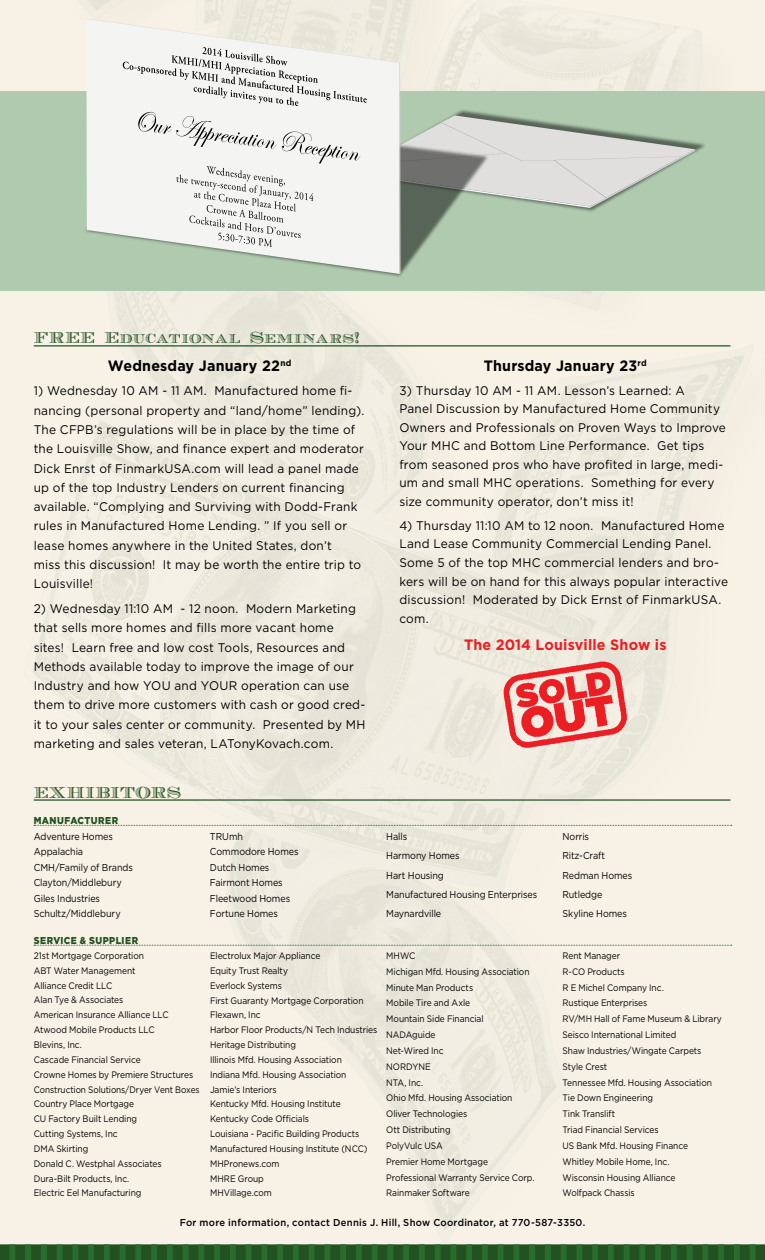
<style>
.page{position:relative;width:765px;height:1260px;background:#fff}
.page>*{position:absolute;margin:0;border:0;box-sizing:border-box;transform-origin:0 0}
.t1{font:16.25px "Ecuyer DAX";letter-spacing:.05em;color:#215220}
.t2{font:700 15px "Gotham";letter-spacing:.015em;color:#000;scale:.95 1}
.t3{font:700 15px "Gotham";letter-spacing:.01em;color:#ed1d24;scale:.95 1}
.t4{font:12.5px/19.2px "Gotham";letter-spacing:.015em;color:#000;scale:.95 1}
.t5{font:10px/15.5px "Gotham";letter-spacing:-.01em;color:#000;scale:.9 1}
.t6{font:500 10px "Gotham";letter-spacing:.025em;color:#000;scale:.95 1}
.t7{font:900 10px "Gotham";letter-spacing:.05em;color:#215220;scale:.9 1}
.t8{font:9.38px/14.9px "Gotham";letter-spacing:-.005em;color:#000;scale:.9 1}
</style>
<div class="page">
<div style="left:0;top:1244px;width:765px;height:16px;background:#215220"></div>
<div style="left:9px;top:1244px;width:6px;height:16px;background:#296d2d"></div>
<div style="left:25px;top:1244px;width:6px;height:16px;background:#296d2d"></div>
<div style="left:41px;top:1244px;width:6px;height:16px;background:#296d2d"></div>
<div style="left:57px;top:1244px;width:6px;height:16px;background:#296d2d"></div>
<div style="left:72px;top:1244px;width:6px;height:16px;background:#296d2d"></div>
<div style="left:88px;top:1244px;width:6px;height:16px;background:#296d2d"></div>
<div style="left:104px;top:1244px;width:6px;height:16px;background:#296d2d"></div>
<div style="left:120px;top:1244px;width:6px;height:16px;background:#296d2d"></div>
<div style="left:135px;top:1244px;width:6px;height:16px;background:#296d2d"></div>
<div style="left:151px;top:1244px;width:6px;height:16px;background:#296d2d"></div>
<div style="left:167px;top:1244px;width:6px;height:16px;background:#296d2d"></div>
<div style="left:183px;top:1244px;width:6px;height:16px;background:#296d2d"></div>
<div style="left:198px;top:1244px;width:6px;height:16px;background:#296d2d"></div>
<div style="left:214px;top:1244px;width:6px;height:16px;background:#296d2d"></div>
<div style="left:230px;top:1244px;width:6px;height:16px;background:#296d2d"></div>
<div style="left:246px;top:1244px;width:6px;height:16px;background:#296d2d"></div>
<div style="left:261px;top:1244px;width:6px;height:16px;background:#296d2d"></div>
<div style="left:277px;top:1244px;width:6px;height:16px;background:#296d2d"></div>
<div style="left:293px;top:1244px;width:6px;height:16px;background:#296d2d"></div>
<div style="left:309px;top:1244px;width:6px;height:16px;background:#296d2d"></div>
<div style="left:324px;top:1244px;width:6px;height:16px;background:#296d2d"></div>
<div style="left:340px;top:1244px;width:6px;height:16px;background:#296d2d"></div>
<div style="left:356px;top:1244px;width:6px;height:16px;background:#296d2d"></div>
<div style="left:372px;top:1244px;width:6px;height:16px;background:#296d2d"></div>
<div style="left:387px;top:1244px;width:6px;height:16px;background:#296d2d"></div>
<div style="left:403px;top:1244px;width:6px;height:16px;background:#296d2d"></div>
<div style="left:419px;top:1244px;width:6px;height:16px;background:#296d2d"></div>
<div style="left:435px;top:1244px;width:6px;height:16px;background:#296d2d"></div>
<div style="left:450px;top:1244px;width:6px;height:16px;background:#296d2d"></div>
<div style="left:466px;top:1244px;width:6px;height:16px;background:#296d2d"></div>
<div style="left:482px;top:1244px;width:6px;height:16px;background:#296d2d"></div>
<div style="left:498px;top:1244px;width:6px;height:16px;background:#296d2d"></div>
<div style="left:513px;top:1244px;width:6px;height:16px;background:#296d2d"></div>
<div style="left:529px;top:1244px;width:6px;height:16px;background:#296d2d"></div>
<div style="left:545px;top:1244px;width:6px;height:16px;background:#296d2d"></div>
<div style="left:561px;top:1244px;width:6px;height:16px;background:#296d2d"></div>
<div style="left:576px;top:1244px;width:6px;height:16px;background:#296d2d"></div>
<div style="left:592px;top:1244px;width:6px;height:16px;background:#296d2d"></div>
<div style="left:608px;top:1244px;width:6px;height:16px;background:#296d2d"></div>
<div style="left:624px;top:1244px;width:6px;height:16px;background:#296d2d"></div>
<div style="left:639px;top:1244px;width:6px;height:16px;background:#296d2d"></div>
<div style="left:655px;top:1244px;width:6px;height:16px;background:#296d2d"></div>
<div style="left:671px;top:1244px;width:6px;height:16px;background:#296d2d"></div>
<div style="left:687px;top:1244px;width:6px;height:16px;background:#296d2d"></div>
<div style="left:702px;top:1244px;width:6px;height:16px;background:#296d2d"></div>
<div style="left:718px;top:1244px;width:6px;height:16px;background:#296d2d"></div>
<div style="left:734px;top:1244px;width:6px;height:16px;background:#296d2d"></div>
<div style="left:750px;top:1244px;width:6px;height:16px;background:#296d2d"></div>
<div style="left:0;top:91px;width:765px;height:200px;background:#afcaaf"></div>
<hr style="left:34px;top:345px;width:696px;height:2px;background:#215220">
<svg style="left:503px;top:661px;width:124px;height:87px;background:#ed8986"></svg>
<hr style="left:34px;top:799px;width:696px;height:2px;background:#215220">
<svg style="left:34px;top:825px;width:698px;height:1px"></svg>
<svg style="left:34px;top:945px;width:698px;height:1px"></svg>
<img style="left:65px;top:229px;width:443px;height:63px">
<svg style="left:86px;top:18px;width:609px;height:256px"></svg>
<h1 class="t1" style="left:34px;top:329px;width:327px">FREE Educational Seminars!</h1>
<h2 class="t2" style="left:108px;top:357px;width:195px">Wednesday January 22<sup>nd</sup></h2>
<p class="t4" style="left:34px;top:381px;width:349px">1) Wednesday 10 AM - 11 AM. Manufactured home fi&shy;nancing (personal property and “land/home” lending).<br>The CFPB’s regulations will be in place by the time of the Louisville Show, and finance expert and moderator Dick Enrst of FinmarkUSA.com will lead a panel made up of the top Industry Lenders on current financing available. “Complying and Surviving with Dodd-Frank rules in Manufactured Home Lending. ” If you sell or lease homes anywhere in the United States, don’t<br>miss this discussion! It may be worth the entire trip to Louisville!</p>
<p class="t4" style="left:34px;top:599px;width:351px">2) Wednesday 11:10 AM - 12 noon. Modern Marketing that sells more homes and fills more vacant home sites! Learn free and low cost Tools, Resources and Methods available today to improve the image of our Industry and how YOU and YOUR operation can use them to drive more customers with cash or good cred&shy;it to your sales center or community. Presented by MH marketing and sales veteran, LATonyKovach.com.</p>
<h2 class="t2" style="left:484px;top:357px;width:173px">Thursday January 23<sup>rd</sup></h2>
<p class="t4" style="left:399px;top:381px;width:345px;line-height:18.5px">3) Thursday 10 AM - 11 AM. Lesson’s Learned: A<br>Panel Discussion by Manufactured Home Community Owners and Professionals on Proven Ways to Improve Your MHC and Bottom Line Performance. Get tips from seasoned pros who have profited in large, medi&shy;um and small MHC operations. Something for every size community operator, don’t miss it!</p>
<p class="t4" style="left:399px;top:516px;width:348px;line-height:18.5px">4) Thursday 11:10 AM to 12 noon. Manufactured Home Land Lease Community Commercial Lending Panel.<br>Some 5 of the top MHC commercial lenders and bro&shy;kers will be on hand for this always popular interactive discussion! Moderated by Dick Ernst of FinmarkUSA. com.</p>
<h2 class="t3" style="left:464px;top:636px;width:215px">The 2014 Louisville Show is</h2>
<h1 class="t1" style="left:34px;top:783px;width:149px">EXHIBITORS</h1>
<p class="t7" style="left:34px;top:814px;width:95px">MANUFACTURER</p>
<p class="t5" style="left:34px;top:828px;width:112px">Adventure Homes<br>Appalachia<br>CMH/Family of Brands<br>Clayton/Middlebury<br>Giles Industries<br>Schultz/Middlebury</p>
<p class="t5" style="left:210px;top:828px;width:100px">TRUmh<br>Commodore Homes<br>Dutch Homes<br>Fairmont Homes<br>Fleetwood Homes<br>Fortune Homes</p>
<p class="t5" style="left:386px;top:826px;width:169px;line-height:19.4px">Halls<br>Harmony Homes<br>Hart Housing<br>Manufactured Housing Enterprises<br>Maynardville</p>
<p class="t5" style="left:562px;top:826px;width:79px;line-height:19.4px">Norris<br>Ritz-Craft<br>Redman Homes<br>Rutledge<br>Skyline Homes</p>
<p class="t7" style="left:34px;top:934px;width:118px">SERVICE &amp; SUPPLIER</p>
<p class="t8" style="left:34px;top:948px;width:186px">21st Mortgage Corporation<br>ABT Water Management<br>Alliance Credit LLC<br>Alan Tye &amp; Associates<br>American Insurance Alliance LLC<br>Atwood Mobile Products LLC<br>Blevins, Inc.<br>Cascade Financial Service<br>Crowne Homes by Premiere Structures<br>Construction Solutions/Dryer Vent Boxes<br>Country Place Mortgage<br>CU Factory Built Lending<br>Cutting Systems, Inc<br>DMA Skirting<br>Donald C. Westphal Associates<br>Dura-Bilt Products, Inc.<br>Electric Eel Manufacturing</p>
<p class="t8" style="left:210px;top:948px;width:188px">Electrolux Major Appliance<br>Equity Trust Realty<br>Everlock Systems<br>First Guaranty Mortgage Corporation<br>Flexawn, Inc<br>Harbor Floor Products/N Tech Industries<br>Heritage Distributing<br>Illinois Mfd. Housing Association<br>Indiana Mfd. Housing Association<br>Jamie’s Interiors<br>Kentucky Mfd. Housing Institute<br>Kentucky Code Officials<br>Louisiana - Pacific Building Products<br>Manufactured Housing Institute (NCC)<br>MHPronews.com<br>MHRE Group<br>MHVillage.com</p>
<p class="t8" style="left:386px;top:948px;width:166px;line-height:15.9px">MHWC<br>Michigan Mfd. Housing Association<br>Minute Man Products<br>Mobile Tire and Axle<br>Mountain Side Financial<br>NADAguide<br>Net-Wired Inc<br>NORDYNE<br>NTA, Inc.<br>Ohio Mfd. Housing Association<br>Oliver Technologies<br>Ott Distributing<br>PolyVulc USA<br>Premier Home Mortgage<br>Professional Warranty Service Corp.<br>Rainmaker Software</p>
<p class="t8" style="left:563px;top:948px;width:179px;line-height:15.9px">Rent Manager<br>R-CO Products<br>R E Michel Company Inc.<br>Rustique Enterprises<br>RV/MH Hall of Fame Museum &amp; Library<br>Seisco International Limited<br>Shaw Industries/Wingate Carpets<br>Style Crest<br>Tennessee Mfd. Housing Association<br>Tie Down Engineering<br>Tink Translift<br>Triad Financial Services<br>US Bank Mfd. Housing Finance<br>Whitley Mobile Home, Inc.<br>Wisconsin Housing Alliance<br>Wolfpack Chassis</p>
<p class="t6" style="left:180px;top:1217px;width:428px">For more information, contact Dennis J. Hill, Show Coordinator, at 770-587-3350.</p>
</div>
